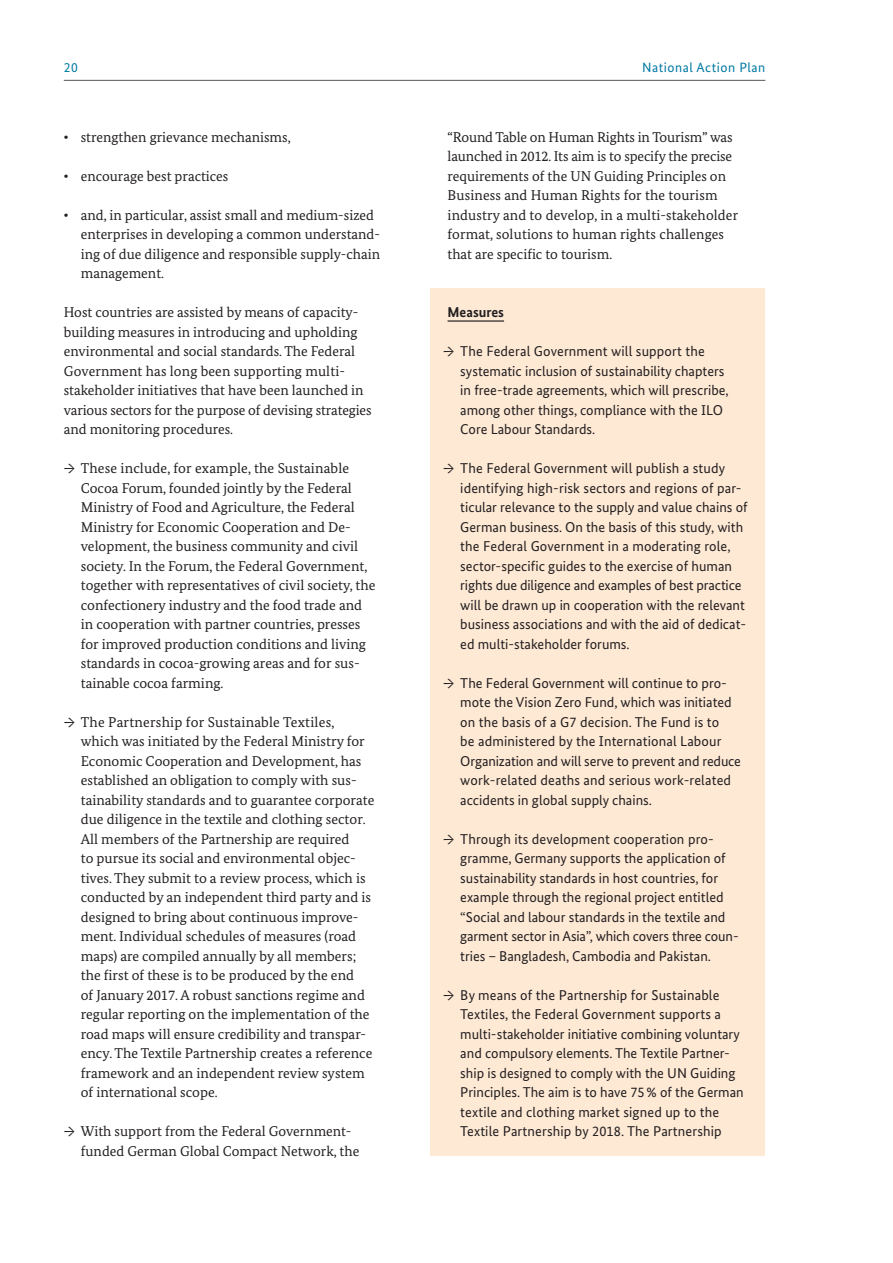
<style>
.page{position:relative;width:893px;height:1263px;background:#fff}
.page>*{position:absolute;margin:0;border:0;box-sizing:border-box;transform-origin:0 0}
.t1{font:14.25px/19.5px "Bundes Serif";color:#231f20}
.t2{font:14.25px/19.5px "Bundes Sans";color:#231f20}
.t3{font:700 14.25px "Bundes Sans";color:#231f20}
.t4{font:13.5px "Bundes Sans";letter-spacing:.04em;color:#0079a3}
.s1{font-weight:700}
.s2{font-family:"Bundes Serif"}
</style>
<div class="page">
<hr style="left:64px;top:80px;width:701px;height:1px;background:#57585a">
<div style="left:431px;top:288px;width:334px;height:868px;background:#fee9d5"></div>
<hr style="left:448px;top:320px;width:56px;height:2px;background:#231f20">
<p class="t4" style="left:64px;top:59px;width:16px">20</p>
<p class="t4" style="left:642px;top:59px;width:125px">National Action Plan</p>
<p class="t1" style="left:64px;top:127px;width:228px"><span class="s1">•</span> strengthen grievance mechanisms,</p>
<p class="t1" style="left:64px;top:166px;width:166px"><span class="s1">•</span> encourage best practices</p>
<p class="t1" style="left:81px;top:205px;width:301px;text-indent:-17px"><span class="s1">•</span> and, in particular, assist small and medium-sized enterprises in developing a common understand&shy;ing of due diligence and responsible supply-chain management.</p>
<p class="t1" style="left:64px;top:302px;width:309px">Host countries are assisted by means of capacity&shy;building measures in introducing and upholding environmental and social standards. The Federal Government has long been supporting multi&shy;stakeholder initiatives that have been launched in various sectors for the purpose of devising strategies and monitoring procedures.</p>
<p class="t1" style="left:81px;top:458px;width:296px;text-indent:-17px">→ These include, for example, the Sustainable Cocoa Forum, founded jointly by the Federal Ministry of Food and Agriculture, the Federal Ministry for Economic Cooperation and De&shy;velopment, the business community and civil society. In the Forum, the Federal Government, together with representatives of civil society, the confectionery industry and the food trade and in cooperation with partner countries, presses for improved production conditions and living standards in cocoa-growing areas and for sus&shy;tainable cocoa farming.</p>
<p class="t1" style="left:81px;top:712px;width:295px;text-indent:-17px">→ The Partnership for Sustainable Textiles, which was initiated by the Federal Ministry for Economic Cooperation and Development, has established an obligation to comply with sus&shy;tainability standards and to guarantee corporate due diligence in the textile and clothing sector.<br>All members of the Partnership are required<br>to pursue its social and environmental objec&shy;tives. They submit to a review process, which is conducted by an independent third party and is designed to bring about continuous improve&shy;ment. Individual schedules of measures (road maps) are compiled annually by all members; the first of these is to be produced by the end<br>of January 2017. A robust sanctions regime and regular reporting on the implementation of the road maps will ensure credibility and transpar&shy;ency. The Textile Partnership creates a reference framework and an independent review system of international scope.</p>
<p class="t1" style="left:81px;top:1121px;width:280px;text-indent:-17px">→ With support from the Federal Government&shy;funded German Global Compact Network, the</p>
<p class="t1" style="left:448px;top:127px;width:292px">“Round Table on Human Rights in Tourism” was launched in 2012. Its aim is to specify the precise requirements of the UN Guiding Principles on Business and Human Rights for the tourism industry and to develop, in a multi-stakeholder format, solutions to human rights challenges that are specific to tourism.</p>
<p class="t3" style="left:448px;top:304px;width:58px">Measures</p>
<p class="t2" style="left:460px;top:341px;width:270px;text-indent:-17px"><span class="s2">→</span> The Federal Government will support the systematic inclusion of sustainability chapters in free-trade agreements, which will prescribe, among other things, compliance with the ILO Core Labour Standards.</p>
<p class="t2" style="left:460px;top:458px;width:289px;text-indent:-17px"><span class="s2">→</span> The Federal Government will publish a study identifying high-risk sectors and regions of par&shy;ticular relevance to the supply and value chains of German business. On the basis of this study, with the Federal Government in a moderating role, sector-specific guides to the exercise of human rights due diligence and examples of best practice will be drawn up in cooperation with the relevant business associations and with the aid of dedicat&shy;ed multi-stakeholder forums.</p>
<p class="t2" style="left:460px;top:673px;width:282px;text-indent:-17px"><span class="s2">→</span> The Federal Government will continue to pro&shy;mote the Vision Zero Fund, which was initiated on the basis of a G7 decision. The Fund is to<br>be administered by the International Labour Organization and will serve to prevent and reduce work-related deaths and serious work-related accidents in global supply chains.</p>
<p class="t2" style="left:460px;top:829px;width:280px;text-indent:-17px"><span class="s2">→</span> Through its development cooperation pro&shy;gramme, Germany supports the application of sustainability standards in host countries, for example through the regional project entitled “Social and labour standards in the textile and garment sector in Asia”, which covers three coun&shy;tries – Bangladesh, Cambodia and Pakistan.</p>
<p class="t2" style="left:460px;top:985px;width:285px;text-indent:-17px"><span class="s2">→</span> By means of the Partnership for Sustainable Textiles, the Federal Government supports a multi-stakeholder initiative combining voluntary and compulsory elements. The Textile Partner&shy;ship is designed to comply with the UN Guiding Principles. The aim is to have 75% of the German textile and clothing market signed up to the Textile Partnership by 2018. The Partnership</p>
</div>
